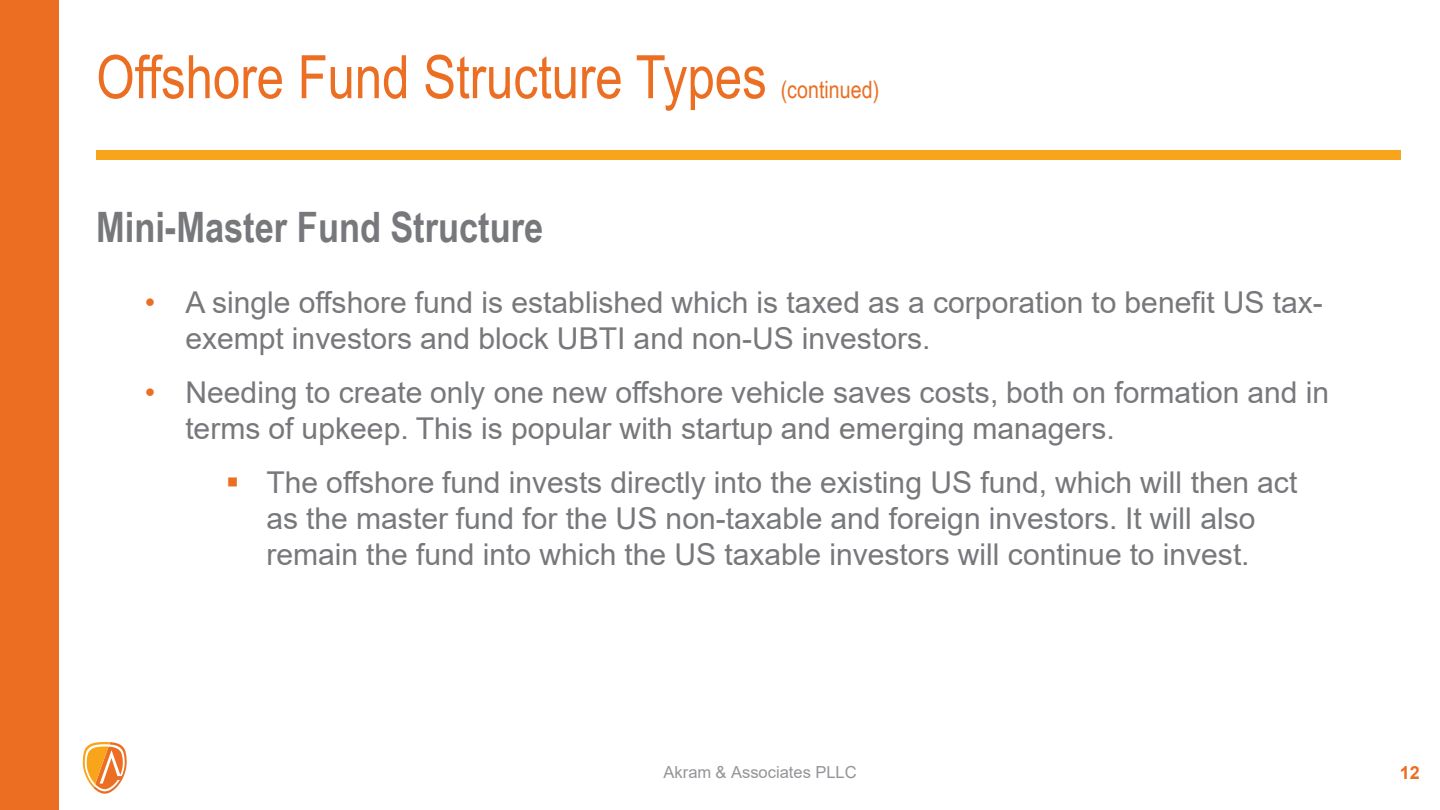
<style>
.page{position:relative;width:1440px;height:810px;background:#fff}
.page>*{position:absolute;margin:0;border:0;box-sizing:border-box;transform-origin:0 0}
.t1{font:60px "Arial Narrow";color:#eb6e23}
.t2{font:700 42px "Arial Narrow";color:#77787b}
.t3{font:30px/36px "Arial";color:#77787b}
.t4{font:24px "Arial Narrow";letter-spacing:.005em;color:#eb6e23}
.t5{font:700 18px "Arial";color:#eb6e23}
.t6{font:16.5px "Arial";color:#939598}
.s1{color:#eb6e23}
</style>
<div class="page">
<div style="left:0;top:0;width:59px;height:810px;background:#eb6e23"></div>
<svg style="left:83px;top:742px;width:44px;height:52px"></svg>
<div style="left:96px;top:150px;width:1304px;height:10px;background:#f9a51b"></div>
<h1 class="t1" style="left:96px;top:33px;width:672px">Offshore Fund Structure Types</h1>
<p class="t4" style="left:781px;top:72px;width:100px">(continued)</p>
<h2 class="t2" style="left:96px;top:195px;width:449px">Mini-Master Fund Structure</h2>
<p class="t3" style="left:185px;top:284px;width:1139px;text-indent:-40px"><span class="s1">•</span> A single offshore fund is established which is taxed as a corporation to benefit US tax&shy;exempt investors and block UBTI and non-US investors.</p>
<p class="t3" style="left:185px;top:374px;width:1145px;text-indent:-40px"><span class="s1">•</span> Needing to create only one new offshore vehicle saves costs, both on formation and in terms of upkeep. This is popular with startup and emerging managers.</p>
<p class="t3" style="left:266px;top:464px;width:1033px">The offshore fund invests directly into the existing US fund, which will then act as the master fund for the US non-taxable and foreign investors. It will also remain the fund into which the US taxable investors will continue to invest.</p>
<p class="t6" style="left:663px;top:761px;width:195px">Akram &amp; Associates PLLC</p>
<p class="t5" style="left:1400px;top:760px;width:22px">12</p>
</div>
